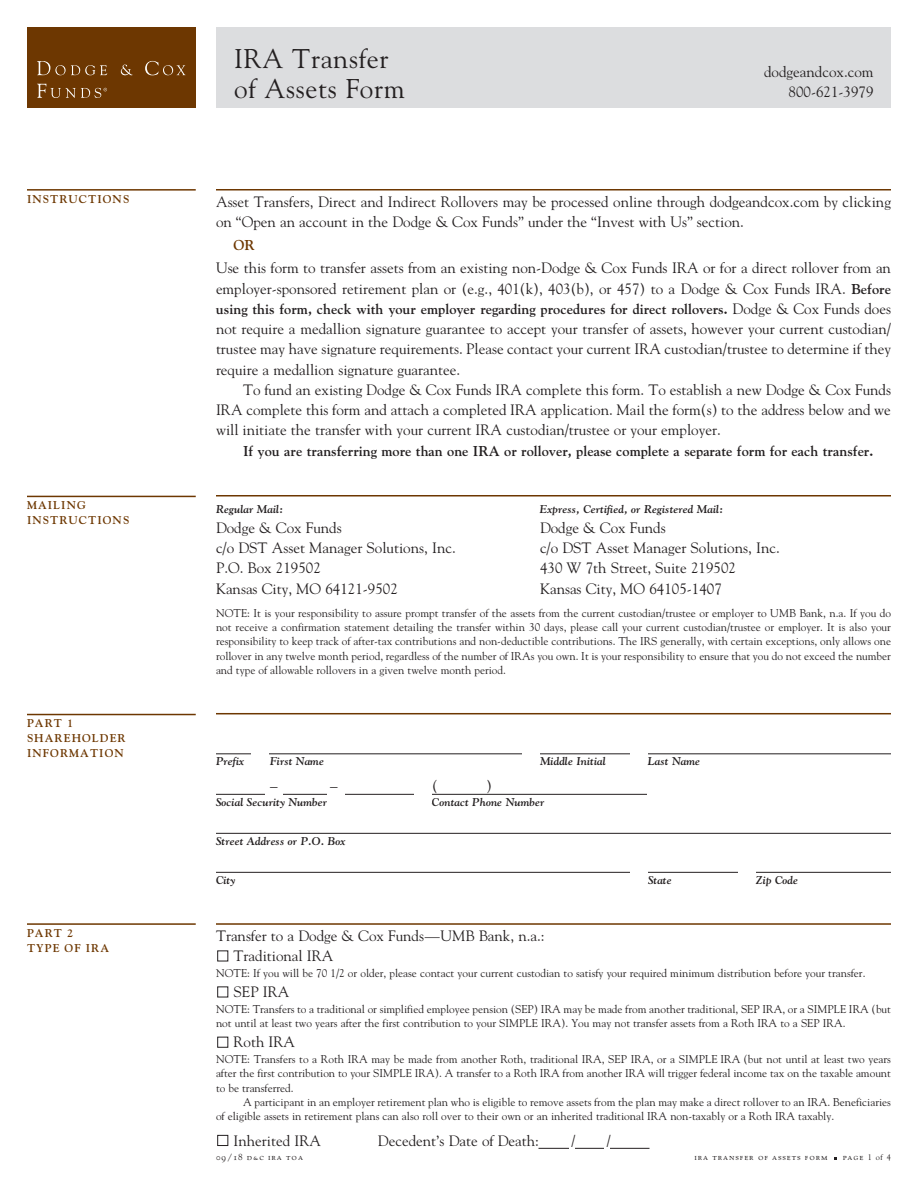
<style>
.page{position:relative;width:918px;height:1188px;background:#fff}
.page>*{position:absolute;margin:0;border:0;box-sizing:border-box;transform-origin:0 0}
.t1{font:27px/30px "Goudy Std";letter-spacing:.025em;color:#231f20}
.t2{font:15px/20.2px "Goudy Std";color:#231f20}
.t3{font:700 14.25px "Goudy Std";color:#231f20}
.t4{font:700 14.25px "Goudy Std";color:#6d3701}
.t5{font:11.25px/14.2px "Goudy Std";color:#231f20;text-align:justify}
.t6{font:italic 700 11.25px "Goudy Std";color:#231f20}
.t7{font:700 11.25px/15px "Goudy Std";letter-spacing:.095em;color:#6d3701}
.t8{font:9px "LTC Goudy Oldstyle Small Caps";letter-spacing:.1em;color:#231f20}
.t9{font:7.5px "Goudy Std";color:#231f20}
.s1{font-weight:700;font-size:14.25px}
.s2{font-weight:400;font-size:15px}
.s3{font-size:7.5px}
.s4{font-family:"Goudy Std";font-size:8.25px}
</style>
<div class="page">
<div style="left:216px;top:27px;width:675px;height:81px;background:#dcdddf"></div>
<div style="left:27px;top:27px;width:169px;height:81px;background:#6d3701"></div>
<hr style="left:216px;top:189px;width:675px;height:1px;background:#6d3701">
<hr style="left:216px;top:495px;width:675px;height:1px;background:#6d3701">
<hr style="left:216px;top:713px;width:675px;height:1px;background:#6d3701">
<hr style="left:216px;top:754px;width:675px;height:1px;background:#231f20">
<hr style="left:216px;top:794px;width:675px;height:1px;background:#231f20">
<hr style="left:216px;top:833px;width:675px;height:1px;background:#231f20">
<hr style="left:216px;top:872px;width:675px;height:1px;background:#231f20">
<hr style="left:216px;top:923px;width:675px;height:2px;background:#6d3701">
<hr style="left:538px;top:1148px;width:112px;height:1px;background:#231f20">
<div style="left:218px;top:1135px;width:10px;height:11px;border:1px solid #231f20"></div>
<hr style="left:27px;top:189px;width:169px;height:2px;background:#6d3701">
<hr style="left:27px;top:714px;width:169px;height:1px;background:#6d3701">
<hr style="left:27px;top:923px;width:169px;height:2px;background:#6d3701">
<div style="left:251px;top:741px;width:18px;height:16px;background:#fff"></div>
<div style="left:630px;top:744px;width:18px;height:16px;background:#fff"></div>
<div style="left:522px;top:744px;width:18px;height:16px;background:#fff"></div>
<div style="left:630px;top:867px;width:18px;height:16px;background:#fff"></div>
<div style="left:738px;top:867px;width:18px;height:16px;background:#fff"></div>
<hr style="left:266px;top:792px;width:18px;height:4px;background:#fff">
<hr style="left:327px;top:792px;width:18px;height:4px;background:#fff">
<div style="left:648px;top:786px;width:243px;height:16px;background:#fff"></div>
<hr style="left:27px;top:496px;width:169px;height:1px;background:#6d3701">
<svg style="left:37px;top:61px;width:70px;height:14px"></svg>
<svg style="left:121px;top:65px;width:12px;height:10px"></svg>
<svg style="left:145px;top:61px;width:40px;height:14px"></svg>
<svg style="left:37px;top:84px;width:70px;height:14px"></svg>
<div style="left:414px;top:786px;width:18px;height:16px;background:#fff"></div>
<h1 class="t1" style="left:234px;top:46px;width:172px">IRA Transfer of Assets Form</h1>
<h2 class="t2" style="left:764px;top:62px;width:111px;text-align:right">dodgeandcox.com<br>800-621-3979</h2>
<p class="t9" style="left:866px;top:88px;width:7px">®</p>
<p class="t7" style="left:27px;top:192px;width:104px">INSTRUCTIONS</p>
<h2 class="t2" style="left:216px;top:193px;width:676px">Asset Transfers, Direct and Indirect Rollovers may be processed online through dodgeandcox.com by clicking on “Open an account in the Dodge &amp; Cox Funds” under the “Invest with Us” section.</h2>
<p class="t4" style="left:233px;top:240px;width:23px">OR</p>
<h2 class="t2" style="left:216px;top:259px;width:677px">Use this form to transfer assets from an existing non-Dodge &amp; Cox Funds IRA or for a direct rollover from an employer-sponsored retirement plan or (e.g., 401(k), 403(b), or 457) to a Dodge &amp; Cox Funds IRA. <span class="s1">Before</span></h2>
<p class="t3" style="left:216px;top:303px;width:677px">using this form, check with your employer regarding procedures for direct rollovers. <span class="s2">Dodge &amp; Cox Funds does</span></p>
<p class="t2" style="left:216px;top:320px;width:677px;text-align:justify">not require a medallion signature guarantee to accept your transfer of assets, however your current custodian/ trustee may have signature requirements. Please contact your current IRA custodian/trustee to determine if they require a medallion signature guarantee.</p>
<p class="t2" style="left:216px;top:381px;width:677px;text-align:justify;text-indent:27px">To fund an existing Dodge &amp; Cox Funds IRA complete this form. To establish a new Dodge &amp; Cox Funds IRA complete this form and attach a completed IRA application. Mail the form(s) to the address below and we will initiate the transfer with your current IRA custodian/trustee or your employer.</p>
<p class="t3" style="left:243px;top:445px;width:632px">If you are transferring more than one IRA or rollover, please complete a separate form for each transfer.</p>
<p class="t7" style="left:27px;top:499px;width:104px">MAILING<br>INSTRUCTIONS</p>
<p class="t6" style="left:216px;top:505px;width:69px">Regular Mail:</p>
<p class="t6" style="left:540px;top:505px;width:185px">Express, Certified, or Registered Mail:</p>
<h2 class="t2" style="left:216px;top:519px;width:127px">Dodge &amp; Cox Funds</h2>
<h2 class="t2" style="left:540px;top:519px;width:127px">Dodge &amp; Cox Funds</h2>
<h2 class="t2" style="left:216px;top:539px;width:241px">c/o DST Asset Manager Solutions, Inc.</h2>
<h2 class="t2" style="left:540px;top:539px;width:241px">c/o DST Asset Manager Solutions, Inc.</h2>
<h2 class="t2" style="left:216px;top:559px;width:106px">P.O. Box 219502</h2>
<h2 class="t2" style="left:540px;top:559px;width:198px">430 W 7th Street, Suite 219502</h2>
<h2 class="t2" style="left:216px;top:580px;width:183px">Kansas City, MO 64121-9502</h2>
<h2 class="t2" style="left:540px;top:580px;width:183px">Kansas City, MO 64105-1407</h2>
<p class="t5" style="left:216px;top:607px;width:677px">NOTE: It is your responsibility to assure prompt transfer of the assets from the current custodian/trustee or employer to UMB Bank, n.a. If you do not receive a confirmation statement detailing the transfer within 30 days, please call your current custodian/trustee or employer. It is also your responsibility to keep track of after-tax contributions and non-deductible contributions. The IRS generally, with certain exceptions, only allows one rollover in any twelve month period, regardless of the number of IRAs you own. It is your responsibility to ensure that you do not exceed the number and type of allowable rollovers in a given twelve month period.</p>
<p class="t7" style="left:27px;top:717px;width:100px">PART 1<br>SHAREHOLDER<br>INFORMATION</p>
<p class="t6" style="left:216px;top:757px;width:30px">Prefix</p>
<p class="t6" style="left:270px;top:757px;width:56px">First Name</p>
<p class="t6" style="left:540px;top:757px;width:67px">Middle Initial</p>
<p class="t6" style="left:648px;top:757px;width:54px">Last Name</p>
<h2 class="t2" style="left:270px;top:772px;width:9px">_</h2>
<h2 class="t2" style="left:330px;top:772px;width:9px">_</h2>
<h2 class="t2" style="left:432px;top:777px;width:7px">(</h2>
<h2 class="t2" style="left:486px;top:777px;width:7px">)</h2>
<p class="t6" style="left:216px;top:798px;width:113px">Social Security Number</p>
<p class="t6" style="left:432px;top:798px;width:114px">Contact Phone Number</p>
<p class="t6" style="left:216px;top:837px;width:131px">Street Address or P.O. Box</p>
<p class="t6" style="left:216px;top:876px;width:21px">City</p>
<p class="t6" style="left:648px;top:876px;width:25px">State</p>
<p class="t6" style="left:756px;top:876px;width:44px">Zip Code</p>
<p class="t7" style="left:27px;top:926px;width:84px">PART 2<br>TYPE OF IRA</p>
<h2 class="t2" style="left:234px;top:927px;width:312px;text-indent:-18px">Transfer to a Dodge &amp; Cox Funds—UMB Bank, n.a.:<br>Traditional IRA</h2>
<p class="t5" style="left:216px;top:967px;width:651px">NOTE: If you will be 70 1/2 or older, please contact your current custodian to satisfy your required minimum distribution before your transfer.</p>
<h2 class="t2" style="left:234px;top:983px;width:57px">SEP IRA</h2>
<p class="t5" style="left:216px;top:1003px;width:677px">NOTE: Transfers to a traditional or simplified employee pension (SEP) IRA may be made from another traditional, SEP IRA, or a SIMPLE IRA (but not until at least two years after the first contribution to your SIMPLE IRA). You may not transfer assets from a Roth IRA to a SEP IRA.</p>
<h2 class="t2" style="left:234px;top:1033px;width:63px">Roth IRA</h2>
<p class="t5" style="left:216px;top:1053px;width:677px">NOTE: Transfers to a Roth IRA may be made from another Roth, traditional IRA, SEP IRA, or a SIMPLE IRA (but not until at least two years after the first contribution to your SIMPLE IRA). A transfer to a Roth IRA from another IRA will trigger federal income tax on the taxable amount to be transferred.</p>
<p class="t5" style="left:216px;top:1096px;width:677px;text-indent:27px">A participant in an employer retirement plan who is eligible to remove assets from the plan may make a direct rollover to an IRA. Beneficiaries of eligible assets in retirement plans can also roll over to their own or an inherited traditional IRA non-taxably or a Roth IRA taxably.</p>
<h2 class="t2" style="left:234px;top:1132px;width:89px">Inherited IRA</h2>
<h2 class="t2" style="left:378px;top:1132px;width:163px">Decedent’s Date of Death:</h2>
<h2 class="t2" style="left:571px;top:1132px;width:6px">/</h2>
<h2 class="t2" style="left:606px;top:1132px;width:6px">/</h2>
<p class="t8" style="left:216px;top:1152px;width:89px">09/18 d<span class="s3">&amp;</span>c ira toa</p>
<p class="t8" style="left:694px;top:1152px;width:135px">ira transfer of assets form</p>
<p class="t8" style="left:843px;top:1152px;width:50px">page <span class="s4">1 of 4</span></p>
</div>
